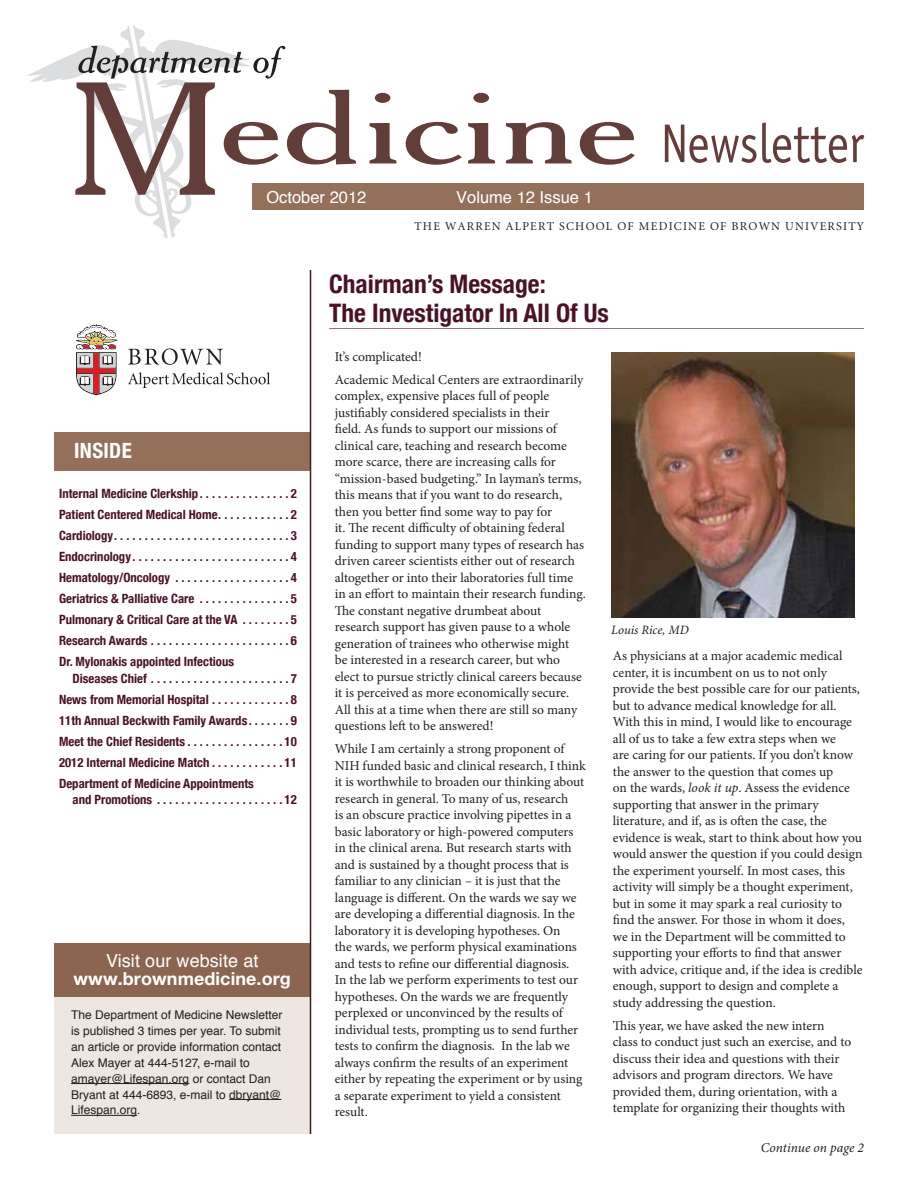
<style>
.page{position:relative;width:918px;height:1188px;background:#fff}
.page>*{position:absolute;margin:0;border:0;box-sizing:border-box;transform-origin:0 0}
.t1{font:700 condensed 25.5px/28.5px "Helvetica Neue";color:#4a1325}
.t2{font:700 condensed 21px "Helvetica Neue";letter-spacing:.015em;color:#fff}
.t3{font:700 18px "Helvetica Neue";letter-spacing:.005em;color:#fff}
.t4{font:18px "Helvetica";letter-spacing:.005em;color:#fff}
.t5{font:16.5px "Helvetica";color:#fff}
.t6{font:13.5px/16.5px "Minion Pro";color:#231f20}
.t7{font:italic 13.5px "Minion Pro";color:#231f20}
.t8{font:700 condensed 12.75px/21px "Helvetica Neue";color:#4a1325;text-align:justify}
.t9{font:italic 12.75px "Minion Pro";color:#231f20}
.t10{font:12px/15.9px "Helvetica";color:#231f20}
.t11{font:12px "Minion";letter-spacing:.1em;color:#231f20}
.s1{font-style:italic}
</style>
<div class="page">
<div style="left:54px;top:997px;width:256px;height:137px;background:#ede6e1"></div>
<div style="left:54px;top:943px;width:256px;height:54px;background:#8b654f"></div>
<hr style="left:71px;top:1083px;width:118px;height:1px;background:#231f20">
<hr style="left:229px;top:1099px;width:52px;height:1px;background:#231f20">
<hr style="left:71px;top:1115px;width:66px;height:1px;background:#231f20">
<svg style="left:27px;top:25px;width:329px;height:213px"></svg>
<svg style="left:369px;top:93px;width:27px;height:70px"></svg>
<svg style="left:406px;top:122px;width:56px;height:43px"></svg>
<svg style="left:468px;top:93px;width:27px;height:70px"></svg>
<svg style="left:506px;top:122px;width:66px;height:41px"></svg>
<svg style="left:580px;top:122px;width:55px;height:43px"></svg>
<svg style="left:665px;top:125px;width:91px;height:38px"></svg>
<svg style="left:762px;top:122px;width:102px;height:41px"></svg>
<hr style="left:329px;top:328px;width:535px;height:1px;background:#8f756f">
<div style="left:54px;top:432px;width:256px;height:39px;background:#94705b"></div>
<hr style="left:310px;top:270px;width:1px;height:864px;background:#3f1e17">
<div style="left:252px;top:183px;width:612px;height:26px;background:#94705b"></div>
<svg style="left:76px;top:324px;width:42px;height:71px"></svg>
<svg style="left:128px;top:348px;width:95px;height:17px"></svg>
<svg style="left:128px;top:372px;width:142px;height:16px"></svg>
<img style="left:611px;top:353px;width:243px;height:264px">
<p class="t5" style="left:266px;top:186px;width:101px">October 2012</p>
<p class="t5" style="left:456px;top:186px;width:138px">Volume 12 Issue 1</p>
<h2 class="t2" style="left:74px;top:438px;width:59px">INSIDE</h2>
<p class="t8" style="left:59px;top:483px;width:239px">Internal Medicine Clerkship . . . . . . . . . . . . . . 2<br>Patient Centered Medical Home . . . . . . . . . . . 2<br>Cardiology . . . . . . . . . . . . . . . . . . . . . . . . . . . . 3<br>Endocrinology . . . . . . . . . . . . . . . . . . . . . . . . . 4<br>Hematology/Oncology . . . . . . . . . . . . . . . . . . 4<br>Geriatrics &amp; Palliative Care . . . . . . . . . . . . . . 5<br>Pulmonary &amp; Critical Care at the VA . . . . . . . 5<br>Research Awards . . . . . . . . . . . . . . . . . . . . . . 6<br>Dr. Mylonakis appointed Infectious</p>
<p class="t8" style="left:59px;top:668px;width:239px;text-indent:14px">Diseases Chief . . . . . . . . . . . . . . . . . . . . . . 7<br>News from Memorial Hospital . . . . . . . . . . . . 8<br>11th Annual Beckwith Family Awards . . . . . . 9<br>Meet the Chief Residents . . . . . . . . . . . . . . . 10<br>2012 Internal Medicine Match . . . . . . . . . . . 11<br>Department of Medicine Appointments</p>
<p class="t8" style="left:73px;top:789px;width:226px">and Promotions . . . . . . . . . . . . . . . . . . . . 12</p>
<h3 class="t4" style="left:106px;top:948px;width:154px">Visit our website at</h3>
<h3 class="t3" style="left:74px;top:967px;width:219px">www.brownmedicine.org</h3>
<p class="t10" style="left:71px;top:1008px;width:213px">The Department of Medicine Newsletter is published 3 times per year. To submit an article or provide information contact Alex Mayer at 444-5127, e-mail to amayer@Lifespan.org or contact Dan Bryant at 444-6893, e-mail to dbryant@ Lifespan.org.</p>
<p class="t11" style="left:415px;top:221px;width:451px">THE WARREN ALPERT SCHOOL OF MEDICINE OF BROWN UNIVERSITY</p>
<h1 class="t1" style="left:329px;top:270px;width:281px">Chairman’s Message:<br>The Investigator In All Of Us</h1>
<p class="t6" style="left:335px;top:345px;width:250px;line-height:23px">It’s complicated!<br>Academic Medical Centers are extraordinarily</p>
<p class="t6" style="left:335px;top:388px;width:252px">complex, expensive places full of people justifiably considered specialists in their<br>field. As funds to support our missions of clinical care, teaching and research become more scarce, there are increasing calls for “mission-based budgeting.” In layman’s terms, this means that if you want to do research, then you better find some way to pay for<br>it. The recent difficulty of obtaining federal funding to support many types of research has driven career scientists either out of research altogether or into their laboratories full time in an effort to maintain their research funding.<br>The constant negative drumbeat about research support has given pause to a whole generation of trainees who otherwise might<br>be interested in a research career, but who elect to pursue strictly clinical careers because it is perceived as more economically secure.<br>All this at a time when there are still so many questions left to be answered!</p>
<p class="t6" style="left:335px;top:741px;width:253px">While I am certainly a strong proponent of NIH funded basic and clinical research, I think it is worthwhile to broaden our thinking about research in general. To many of us, research<br>is an obscure practice involving pipettes in a basic laboratory or high-powered computers in the clinical arena. But research starts with and is sustained by a thought process that is familiar to any clinician – it is just that the language is different. On the wards we say we are developing a differential diagnosis. In the laboratory it is developing hypotheses. On<br>the wards, we perform physical examinations and tests to refine our differential diagnosis.<br>In the lab we perform experiments to test our hypotheses. On the wards we are frequently perplexed or unconvinced by the results of individual tests, prompting us to send further tests to confirm the diagnosis. In the lab we always confirm the results of an experiment either by repeating the experiment or by using a separate experiment to yield a consistent result.</p>
<p class="t9" style="left:611px;top:621px;width:79px">Louis Rice, MD</p>
<p class="t6" style="left:613px;top:648px;width:251px">As physicians at a major academic medical center, it is incumbent on us to not only provide the best possible care for our patients, but to advance medical knowledge for all.<br>With this in mind, I would like to encourage all of us to take a few extra steps when we<br>are caring for our patients. If you don’t know the answer to the question that comes up<br>on the wards, <span class="s1">look it up</span>. Assess the evidence supporting that answer in the primary literature, and if, as is often the case, the evidence is weak, start to think about how you would answer the question if you could design the experiment yourself. In most cases, this activity will simply be a thought experiment, but in some it may spark a real curiosity to find the answer. For those in whom it does, we in the Department will be committed to supporting your efforts to find that answer with advice, critique and, if the idea is credible enough, support to design and complete a study addressing the question.</p>
<p class="t6" style="left:613px;top:1017px;width:240px">This year, we have asked the new intern class to conduct just such an exercise, and to discuss their idea and questions with their advisors and program directors. We have provided them, during orientation, with a template for organizing their thoughts with</p>
<p class="t7" style="left:761px;top:1139px;width:105px">Continue on page 2</p>
</div>
